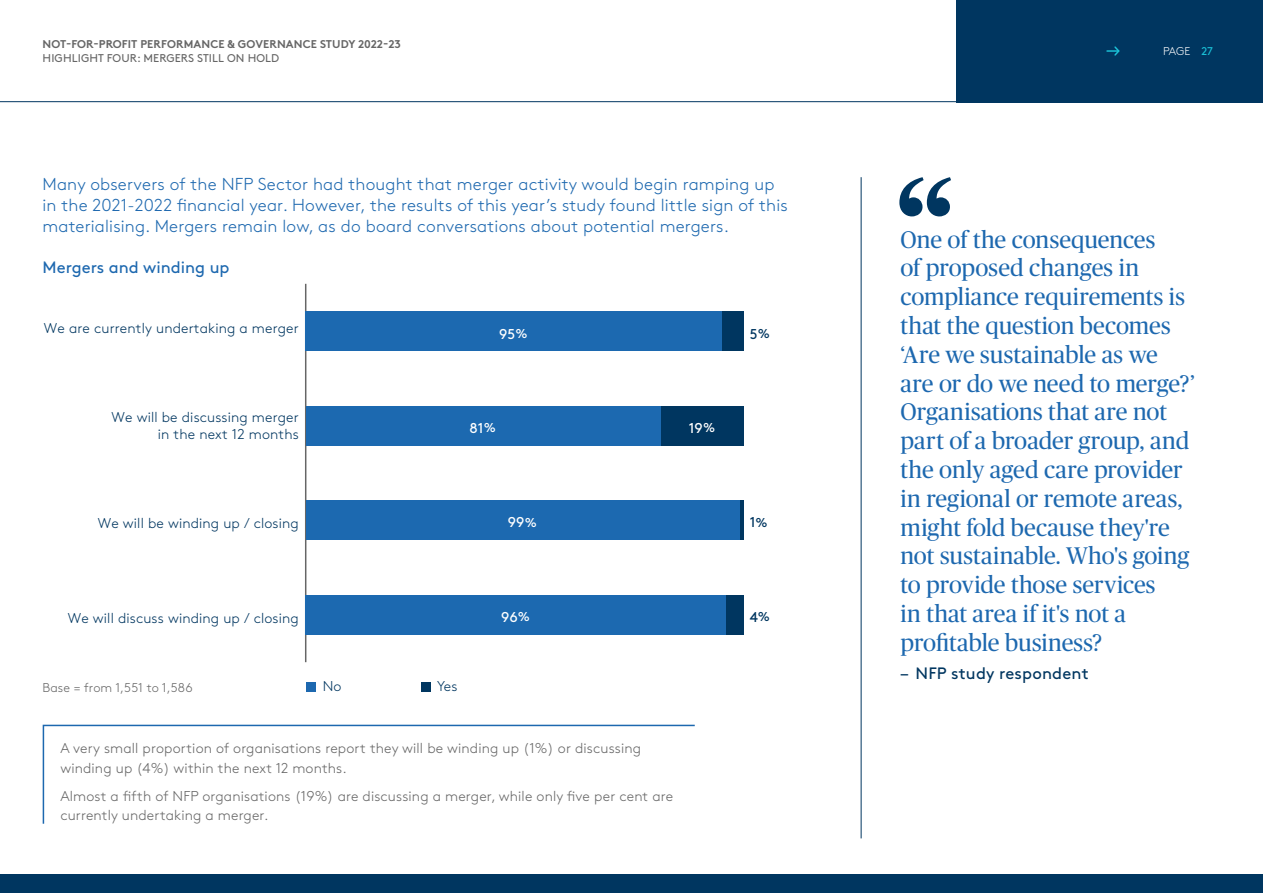
<style>
.page{position:relative;width:1263px;height:893px;background:#fff}
.page>*{position:absolute;margin:0;border:0;box-sizing:border-box;transform-origin:0 0}
.t1{font:24px/28.8px "Publico Headline";letter-spacing:-.005em;color:#1d68af}
.t2{font:300 17.25px/20.7px "Brown Std";letter-spacing:.01em;color:#1d68af}
.t3{font:16.5px "Brown Std";color:#1d68af}
.t4{font:16.5px "Brown Std";letter-spacing:.01em;color:#003660}
.t5{font:300 14.25px/19.5px "Brown Std";letter-spacing:.01em;color:#666}
.t6{font:300 14.25px/16.5px "Brown Std";letter-spacing:.01em;color:#003660;text-align:right}
.t7{font:14.25px "Brown Std";letter-spacing:.01em;color:#fff}
.t8{font:14.25px "Brown Std";color:#003660}
.t9{font:300 12.75px "Brown Std";letter-spacing:.01em;color:#666}
.t10{font:700 11.25px "Brown Std";letter-spacing:.01em;color:#666}
.t11{font:11.25px "Brown Std";letter-spacing:.01em;color:#666}
.t12{font:300 11.25px "Brown Std";color:#fff}
.s1{font-size:12.9px}
.s2{font-weight:400;color:#1abfd5}
</style>
<div class="page">
<hr style="left:305px;top:284px;width:1px;height:378px;background:#666">
<div style="left:722px;top:311px;width:22px;height:40px;background:#003660"></div>
<div style="left:660px;top:406px;width:84px;height:40px;background:#003660"></div>
<div style="left:739px;top:500px;width:5px;height:40px;background:#003660"></div>
<div style="left:726px;top:595px;width:18px;height:40px;background:#003660"></div>
<div style="left:306px;top:311px;width:416px;height:40px;background:#1c69b0"></div>
<div style="left:306px;top:406px;width:354px;height:40px;background:#1c69b0"></div>
<div style="left:306px;top:500px;width:433px;height:40px;background:#1c69b0"></div>
<div style="left:306px;top:595px;width:420px;height:40px;background:#1c69b0"></div>
<svg style="left:42px;top:724px;width:653px;height:100px"></svg>
<svg style="left:899px;top:177px;width:52px;height:39px"></svg>
<hr style="left:861px;top:177px;width:1px;height:661px;background:#003660">
<div style="left:306px;top:682px;width:9px;height:9px;background:#1d68af"></div>
<div style="left:421px;top:682px;width:9px;height:9px;background:#003660"></div>
<svg style="left:0;top:0;width:957px;height:102px"></svg>
<div style="left:0;top:874px;width:1263px;height:19px;background:#003660"></div>
<div style="left:957px;top:0;width:306px;height:102px;background:#003660"></div>
<svg style="left:1107px;top:46px;width:13px;height:10px"></svg>
<p class="t10" style="left:43px;top:38px;width:360px">NOT-FOR-PROFIT PERFORMANCE &amp; GOVERNANCE STUDY 2022-23</p>
<p class="t11" style="left:43px;top:52px;width:238px">HIGHLIGHT FOUR: MERGERS STILL ON HOLD</p>
<p class="t2" style="left:43px;top:174px;width:747px">Many observers of the NFP Sector had thought that merger activity would begin ramping up in the 2021-2022 financial year. However, the results of this year’s study found little sign of this materialising. Mergers remain low, as do board conversations about potential mergers.</p>
<p class="t3" style="left:43px;top:258px;width:189px">Mergers and winding up</p>
<p class="t6" style="left:44px;top:320px;width:256px">We are currently undertaking a merger</p>
<p class="t7" style="left:499px;top:325px;width:30px">95<span class="s1">%</span></p>
<p class="t8" style="left:750px;top:325px;width:22px">5<span class="s1">%</span></p>
<p class="t6" style="left:112px;top:409px;width:189px">We will be discussing merger in the next 12 months</p>
<p class="t6" style="left:98px;top:515px;width:203px">We will be winding up / closing</p>
<p class="t7" style="left:470px;top:419px;width:28px">81<span class="s1">%</span></p>
<p class="t7" style="left:689px;top:419px;width:28px">19<span class="s1">%</span></p>
<p class="t7" style="left:508px;top:514px;width:31px">99<span class="s1">%</span></p>
<p class="t8" style="left:750px;top:514px;width:20px">1<span class="s1">%</span></p>
<p class="t6" style="left:68px;top:610px;width:233px">We will discuss winding up / closing</p>
<p class="t9" style="left:43px;top:680px;width:152px">Base = from 1,551 to 1,586</p>
<p class="t6" style="left:323px;top:678px;width:20px">No</p>
<p class="t6" style="left:437px;top:678px;width:22px">Yes</p>
<p class="t7" style="left:501px;top:608px;width:30px">96<span class="s1">%</span></p>
<p class="t8" style="left:750px;top:608px;width:22px">4<span class="s1">%</span></p>
<p class="t5" style="left:60px;top:739px;width:582px">A very small proportion of organisations report they will be winding up (1%) or discussing winding up (4%) within the next 12 months.</p>
<p class="t5" style="left:60px;top:786px;width:614px">Almost a fifth of NFP organisations (19%) are discussing a merger, while only five per cent are currently undertaking a merger.</p>
<p class="t12" style="left:1163px;top:45px;width:51px">PAGE <span class="s2">27</span></p>
<p class="t1" style="left:900px;top:223px;width:296px">One of the consequences<br>of proposed changes in compliance requirements is that the question becomes ‘Are we sustainable as we are or do we need to merge?’<br>Organisations that are not part of a broader group, and the only aged care provider in regional or remote areas, might fold because they're not sustainable. Who's going to provide those services<br>in that area if it's not a profitable business?</p>
<p class="t4" style="left:900px;top:663px;width:190px">– NFP study respondent</p>
</div>
